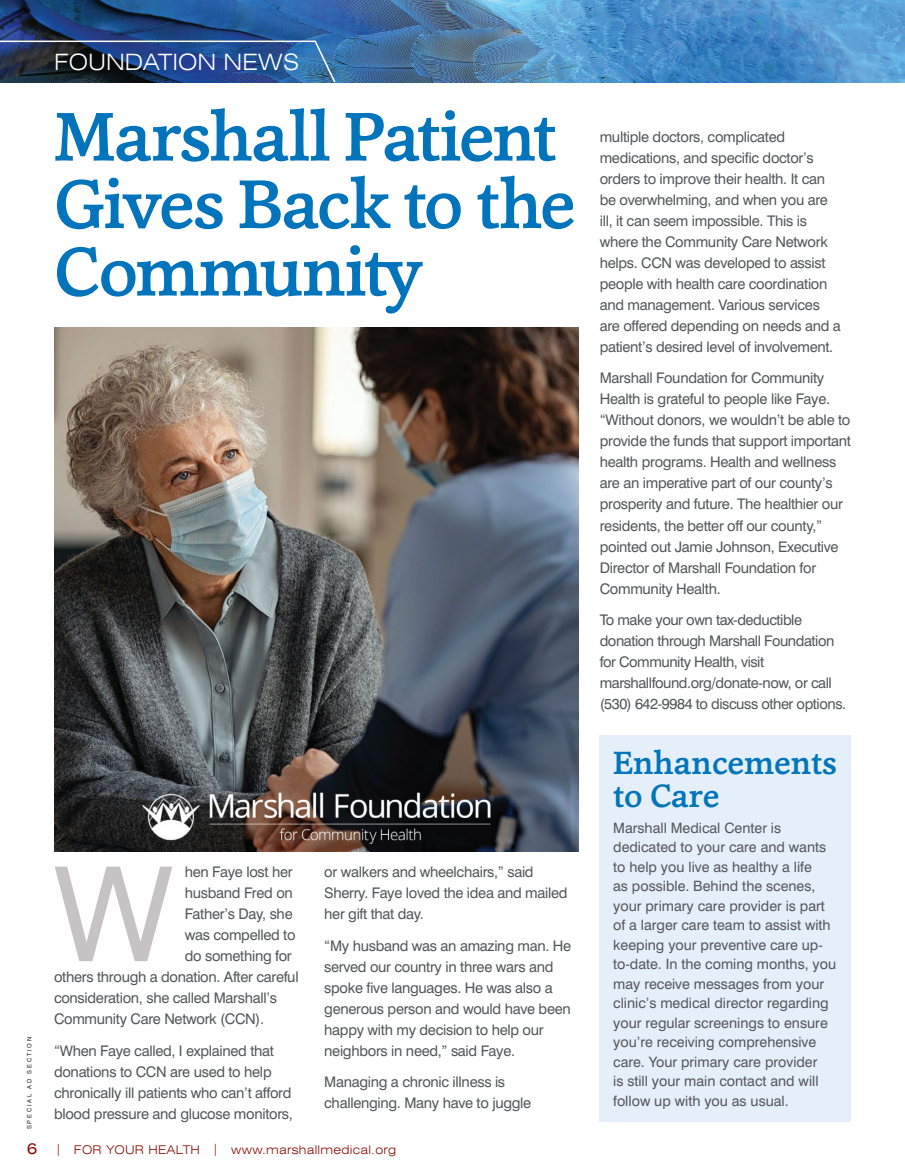
<style>
.page{position:relative;width:905px;height:1175px;background:#fff}
.page>*{position:absolute;margin:0;border:0;box-sizing:border-box;transform-origin:0 0}
.t1{font:131.4px "Swiss 721 BT";color:#c6c3c4}
.t2{font:500 70.5px/67.5px "Cassia";letter-spacing:-.03em;color:#0174bc}
.t3{font:500 33px/33px "Cassia";color:#0174bc}
.t4{font:300 expanded 22.5px "Swiss 721 BT";color:#fff}
.t5{font:14.7px/21px "Swiss 721 BT";letter-spacing:-.02em;color:#54565b}
.t6{font:14.25px/19.5px "Swiss 721 BT";color:#54565b}
.t7{font:300 expanded 12px "Swiss 721 BT";letter-spacing:.02em;color:#8b0a02}
.t8{font:6px "Swiss 721 BT";letter-spacing:.3em;color:#231f20}
.s1{font-weight:400;font-size:15px}
</style>
<div class="page">
<img style="left:0;top:0;width:904px;height:82px">
<svg style="left:0;top:40px;width:337px;height:43px;background:#284675"></svg>
<hr style="left:904px;top:0;width:1px;height:82px;background:#9b8fc4">
<div style="left:599px;top:735px;width:251px;height:387px;background:#e4eff9"></div>
<img style="left:54px;top:327px;width:524px;height:524px">
<h3 class="t4" style="left:54px;top:49px;width:247px">FOUNDATION NEWS</h3>
<h2 class="t2" style="left:54px;top:102px;width:522px">Marshall Patient<br>Gives Back to the<br>Community</h2>
<p class="t8" style="left:26px;top:1129px;width:94px;rotate:-90deg">SPECIAL AD SECTION</p>
<h1 class="t1" style="left:54px;top:834px;width:120px">W</h1>
<p class="t5" style="left:185px;top:861px;width:109px">hen Faye lost her</p>
<p class="t5" style="left:185px;top:882px;width:110px">husband Fred on</p>
<p class="t5" style="left:185px;top:903px;width:109px">Father’s Day, she</p>
<p class="t5" style="left:185px;top:924px;width:112px">was compelled to</p>
<p class="t5" style="left:185px;top:945px;width:109px">do something for</p>
<p class="t5" style="left:54px;top:966px;width:246px">others through a donation. After careful</p>
<p class="t5" style="left:54px;top:987px;width:224px">consideration, she called Marshall’s</p>
<p class="t5" style="left:54px;top:1008px;width:211px">Community Care Network (CCN).</p>
<p class="t5" style="left:54px;top:1039px;width:240px">“When Faye called, I explained that donations to CCN are used to help chronically ill patients who can’t afford blood pressure and glucose monitors,</p>
<p class="t5" style="left:324px;top:861px;width:245px">or walkers and wheelchairs,” said<br>Sherry. Faye loved the idea and mailed her gift that day.</p>
<p class="t5" style="left:324px;top:934px;width:248px">“My husband was an amazing man. He served our country in three wars and spoke five languages. He was also a generous person and would have been happy with my decision to help our neighbors in need,” said Faye.</p>
<p class="t5" style="left:324px;top:1071px;width:208px">Managing a chronic illness is challenging. Many have to juggle</p>
<p class="t7" style="left:27px;top:1142px;width:371px"><span class="s1">6</span> | FOR YOUR HEALTH | www.marshallmedical.org</p>
<p class="t5" style="left:599px;top:126px;width:242px">multiple doctors, complicated medications, and specific doctor’s orders to improve their health. It can be overwhelming, and when you are ill, it can seem impossible. This is where the Community Care Network helps. CCN was developed to assist people with health care coordination and management. Various services are offered depending on needs and a patient’s desired level of involvement.</p>
<p class="t5" style="left:599px;top:367px;width:253px">Marshall Foundation for Community Health is grateful to people like Faye. “Without donors, we wouldn’t be able to provide the funds that support important health programs. Health and wellness are an imperative part of our county’s prosperity and future. The healthier our residents, the better off our county,” pointed out Jamie Johnson, Executive Director of Marshall Foundation for Community Health.</p>
<p class="t5" style="left:599px;top:609px;width:248px">To make your own tax-deductible donation through Marshall Foundation for Community Health, visit marshallfound.org/donate-now, or call (530) 642-9984 to discuss other options.</p>
<h3 class="t3" style="left:613px;top:745px;width:225px">Enhancements to Care</h3>
<p class="t6" style="left:613px;top:818px;width:224px">Marshall Medical Center is dedicated to your care and wants to help you live as healthy a life<br>as possible. Behind the scenes, your primary care provider is part of a larger care team to assist with keeping your preventive care up&shy;to-date. In the coming months, you may receive messages from your clinic’s medical director regarding your regular screenings to ensure you’re receiving comprehensive care. Your primary care provider<br>is still your main contact and will follow up with you as usual.</p>
</div>
